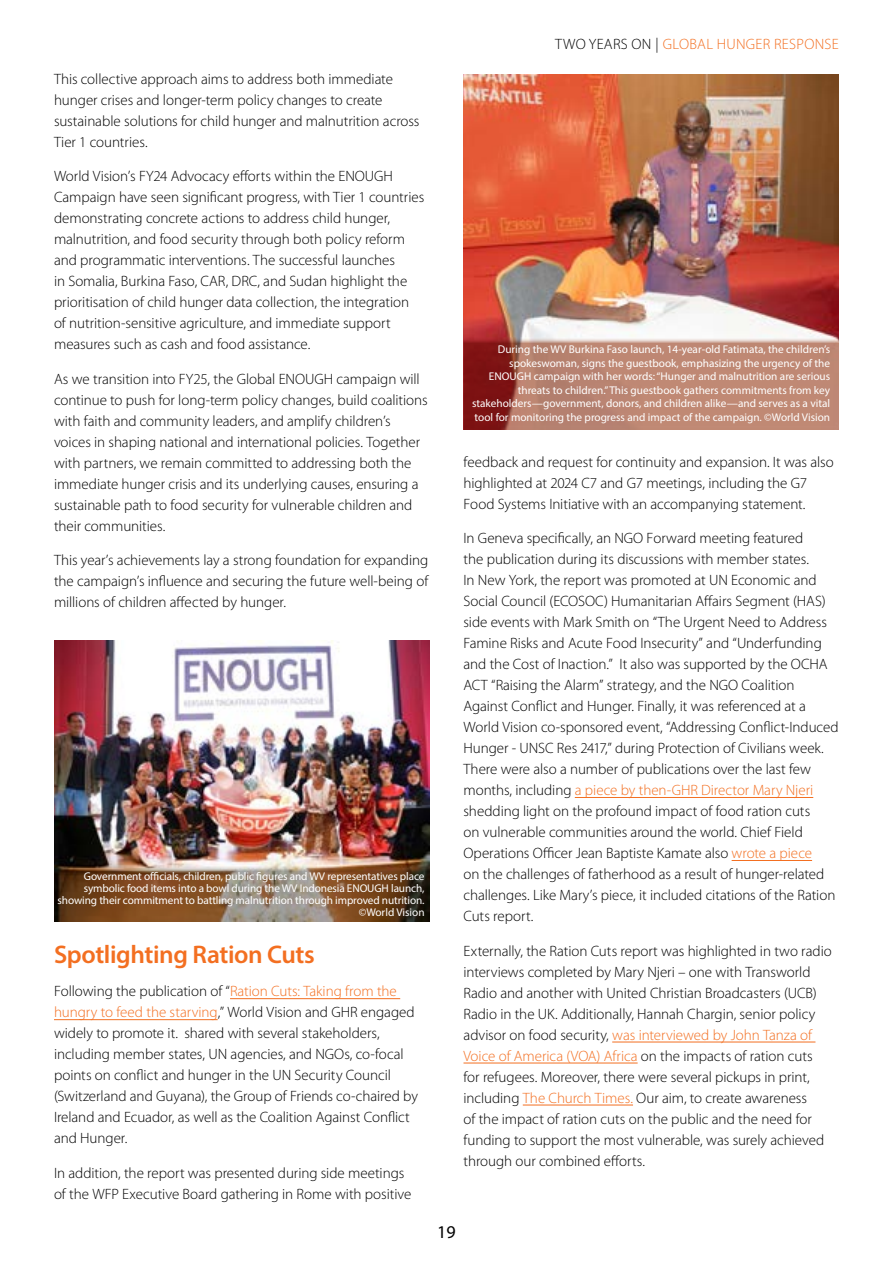
<style>
.page{position:relative;width:893px;height:1263px;background:#fff}
.page>*{position:absolute;margin:0;border:0;box-sizing:border-box;transform-origin:0 0}
.t1{font:600 25.5px "Myriad Pro";letter-spacing:-.015em;color:#f36f21}
.t2{font:18px "Myriad Pro";color:#000}
.t3{font:300 15px/21px "Myriad Pro";letter-spacing:-.005em;color:#000}
.t4{font:300 15px "Myriad Pro";letter-spacing:.02em;color:#f36f21}
.t5{font:11.25px/13.5px "Myriad Pro";color:#fff;text-align:right}
.s1{color:#f36f21}
.s2{color:#000}
</style>
<div class="page">
<hr style="left:230px;top:998px;width:170px;height:1px;background:#f36f21">
<hr style="left:54px;top:1019px;width:164px;height:1px;background:#f36f21">
<hr style="left:575px;top:797px;width:238px;height:1px;background:#f36f21">
<hr style="left:732px;top:860px;width:80px;height:1px;background:#f36f21">
<hr style="left:612px;top:1042px;width:203px;height:1px;background:#f36f21">
<hr style="left:463px;top:1063px;width:175px;height:1px;background:#f36f21">
<hr style="left:523px;top:1105px;width:110px;height:1px;background:#f36f21">
<img style="left:54px;top:641px;width:375px;height:225px">
<svg style="left:54px;top:866px;width:375px;height:55px;background:#7e5b3d"></svg>
<img style="left:463px;top:74px;width:376px;height:356px">
<svg style="left:463px;top:338px;width:376px;height:91px;background:#b57969"></svg>
<p class="t3" style="left:54px;top:68px;width:367px">This collective approach aims to address both immediate hunger crises and longer-term policy changes to create sustainable solutions for child hunger and malnutrition across Tier 1 countries.</p>
<p class="t3" style="left:54px;top:165px;width:372px">World Vision’s FY24 Advocacy efforts within the ENOUGH Campaign have seen significant progress, with Tier 1 countries demonstrating concrete actions to address child hunger, malnutrition, and food security through both policy reform and programmatic interventions. The successful launches<br>in Somalia, Burkina Faso, CAR, DRC, and Sudan highlight the prioritisation of child hunger data collection, the integration of nutrition-sensitive agriculture, and immediate support measures such as cash and food assistance.</p>
<p class="t3" style="left:54px;top:368px;width:375px">As we transition into FY25, the Global ENOUGH campaign will continue to push for long-term policy changes, build coalitions with faith and community leaders, and amplify children’s voices in shaping national and international policies. Together with partners, we remain committed to addressing both the immediate hunger crisis and its underlying causes, ensuring a sustainable path to food security for vulnerable children and their communities.</p>
<p class="t3" style="left:54px;top:549px;width:376px;text-align:justify">This year’s achievements lay a strong foundation for expanding the campaign’s influence and securing the future well-being of millions of children affected by hunger.</p>
<p class="t5" style="left:58px;top:870px;width:368px;line-height:12px">Government officials, children, public figures and WV representatives place symbolic food items into a bowl during the WV Indonesia ENOUGH launch, showing their commitment to battling malnutrition through improved nutrition. ©World Vision</p>
<h1 class="t1" style="left:54px;top:938px;width:262px">Spotlighting Ration Cuts</h1>
<p class="t3" style="left:54px;top:981px;width:365px">Following the publication of “<span class="s1">Ration Cuts: Taking from the hungry to feed the starving</span>,” World Vision and GHR engaged widely to promote it. shared with several stakeholders, including member states, UN agencies, and NGOs, co-focal points on conflict and hunger in the UN Security Council (Switzerland and Guyana), the Group of Friends co-chaired by Ireland and Ecuador, as well as the Coalition Against Conflict and Hunger.</p>
<p class="t3" style="left:54px;top:1162px;width:359px">In addition, the report was presented during side meetings of the WFP Executive Board gathering in Rome with positive</p>
<p class="t4" style="left:555px;top:35px;width:285px"><span class="s2">TWO YEARS ON |</span> GLOBAL HUNGER RESPONSE</p>
<p class="t5" style="left:472px;top:342px;width:360px">During the WV Burkina Faso launch, 14-year-old Fatimata, the children’s spokeswoman, signs the guestbook, emphasizing the urgency of the ENOUGH campaign with her words: “Hunger and malnutrition are serious threats to children.” This guestbook gathers commitments from key stakeholders—government, donors, and children alike—and serves as a vital tool for monitoring the progress and impact of the campaign. ©World Vision</p>
<p class="t3" style="left:463px;top:451px;width:372px">feedback and request for continuity and expansion. It was also highlighted at 2024 C7 and G7 meetings, including the G7<br>Food Systems Initiative with an accompanying statement.</p>
<p class="t3" style="left:463px;top:527px;width:377px">In Geneva specifically, an NGO Forward meeting featured<br>the publication during its discussions with member states.<br>In New York, the report was promoted at UN Economic and Social Council (ECOSOC) Humanitarian Affairs Segment (HAS) side events with Mark Smith on “The Urgent Need to Address Famine Risks and Acute Food Insecurity” and “Underfunding and the Cost of Inaction.” It also was supported by the OCHA ACT “Raising the Alarm” strategy, and the NGO Coalition Against Conflict and Hunger. Finally, it was referenced at a World Vision co-sponsored event, “Addressing Conflict-Induced Hunger - UNSC Res 2417,” during Protection of Civilians week.<br>There were also a number of publications over the last few months, including <span class="s1">a piece by then-GHR Director Mary Njeri </span>shedding light on the profound impact of food ration cuts<br>on vulnerable communities around the world. Chief Field Operations Officer Jean Baptiste Kamate also <span class="s1">wrote a piece<br></span>on the challenges of fatherhood as a result of hunger-related challenges. Like Mary’s piece, it included citations of the Ration Cuts report.</p>
<p class="t3" style="left:463px;top:940px;width:370px">Externally, the Ration Cuts report was highlighted in two radio interviews completed by Mary Njeri – one with Transworld Radio and another with United Christian Broadcasters (UCB)<br>Radio in the UK. Additionally, Hannah Chargin, senior policy advisor on food security, <span class="s1">was interviewed by John Tanza of Voice of America (VOA) Africa</span> on the impacts of ration cuts for refugees. Moreover, there were several pickups in print, including <span class="s1">The Church Times.</span> Our aim, to create awareness<br>of the impact of ration cuts on the public and the need for funding to support the most vulnerable, was surely achieved through our combined efforts.</p>
<p class="t2" style="left:437px;top:1221px;width:20px">19</p>
</div>
